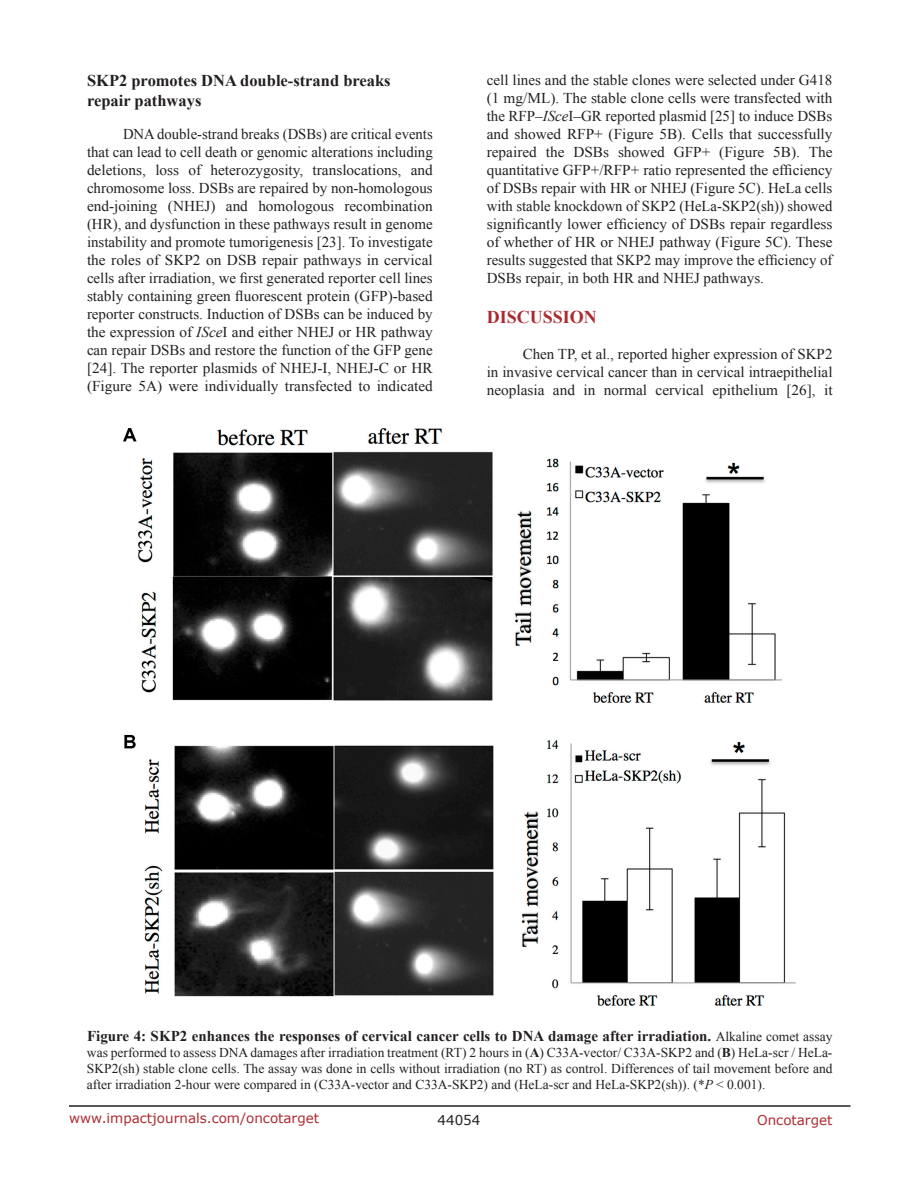
<style>
.page{position:relative;width:918px;height:1188px;background:#fff}
.page>*{position:absolute;margin:0;border:0;box-sizing:border-box;transform-origin:0 0}
.t1{font:700 18px "Times New Roman";color:#ac2b31}
.t2{font:700 16.5px/19.8px "Times New Roman";color:#231f20}
.t3{font:15px/18px "Times New Roman";color:#231f20;text-align:justify}
.t4{font:700 15px "Times New Roman";color:#231f20}
.t5{font:13.5px/16.2px "Times New Roman";color:#231f20;text-align:justify}
.t6{font:13.5px "Verdana";color:#ac2b31}
.t7{font:13.5px "Verdana";color:#231f20}
.s1{font-style:italic}
.s2{font-weight:400;font-size:13.5px}
.s3{font-weight:700}
</style>
<div class="page">
<hr style="left:69px;top:1105px;width:781px;height:2px;background:#231f20">
<img style="left:124px;top:428px;width:672px;height:577px">
<p class="t2" style="left:87px;top:70px;width:305px">SKP2 promotes DNA double-strand breaks repair pathways</p>
<p class="t3" style="left:87px;top:125px;width:347px;text-indent:36px">DNA double-strand breaks (DSBs) are critical events that can lead to cell death or genomic alterations including deletions, loss of heterozygosity, translocations, and chromosome loss. DSBs are repaired by non-homologous end-joining (NHEJ) and homologous recombination (HR), and dysfunction in these pathways result in genome instability and promote tumorigenesis [23]. To investigate the roles of SKP2 on DSB repair pathways in cervical cells after irradiation, we first generated reporter cell lines stably containing green fluorescent protein (GFP)-based reporter constructs. Induction of DSBs can be induced by the expression of <span class="s1">ISce</span>I and either NHEJ or HR pathway can repair DSBs and restore the function of the GFP gene [24]. The reporter plasmids of NHEJ-I, NHEJ-C or HR (Figure 5A) were individually transfected to indicated</p>
<p class="t3" style="left:487px;top:71px;width:347px">cell lines and the stable clones were selected under G418 (1 mg/ML). The stable clone cells were transfected with the RFP–<span class="s1">ISce</span>I–GR reported plasmid [25] to induce DSBs and showed RFP+ (Figure 5B). Cells that successfully repaired the DSBs showed GFP+ (Figure 5B). The quantitative GFP+/RFP+ ratio represented the efficiency of DSBs repair with HR or NHEJ (Figure 5C). HeLa cells with stable knockdown of SKP2 (HeLa-SKP2(sh)) showed significantly lower efficiency of DSBs repair regardless of whether of HR or NHEJ pathway (Figure 5C). These results suggested that SKP2 may improve the efficiency of DSBs repair, in both HR and NHEJ pathways.</p>
<p class="t1" style="left:487px;top:305px;width:112px">Discussion</p>
<p class="t3" style="left:487px;top:345px;width:347px;text-indent:36px">Chen TP, et al., reported higher expression of SKP2 in invasive cervical cancer than in cervical intraepithelial neoplasia and in normal cervical epithelium [26], it</p>
<p class="t4" style="left:87px;top:1025px;width:747px">Figure 4: SKP2 enhances the responses of cervical cancer cells to DNA damage after irradiation. <span class="s2">Alkaline comet assay</span></p>
<p class="t5" style="left:87px;top:1044px;width:747px">was performed to assess DNA damages after irradiation treatment (RT) 2 hours in (<span class="s3">A</span>) C33A-vector/ C33A-SKP2 and (<span class="s3">B</span>) HeLa-scr / HeLa-SKP2(sh) stable clone cells. The assay was done in cells without irradiation (no RT) as control. Differences of tail movement before and after irradiation 2-hour were compared in (C33A-vector and C33A-SKP2) and (HeLa-scr and HeLa-SKP2(sh)). (*<span class="s1">P</span> &lt; 0.001).</p>
<p class="t6" style="left:69px;top:1109px;width:252px">www.impactjournals.com/oncotarget</p>
<p class="t7" style="left:438px;top:1111px;width:44px">44054</p>
<p class="t6" style="left:757px;top:1111px;width:77px">Oncotarget</p>
</div>
